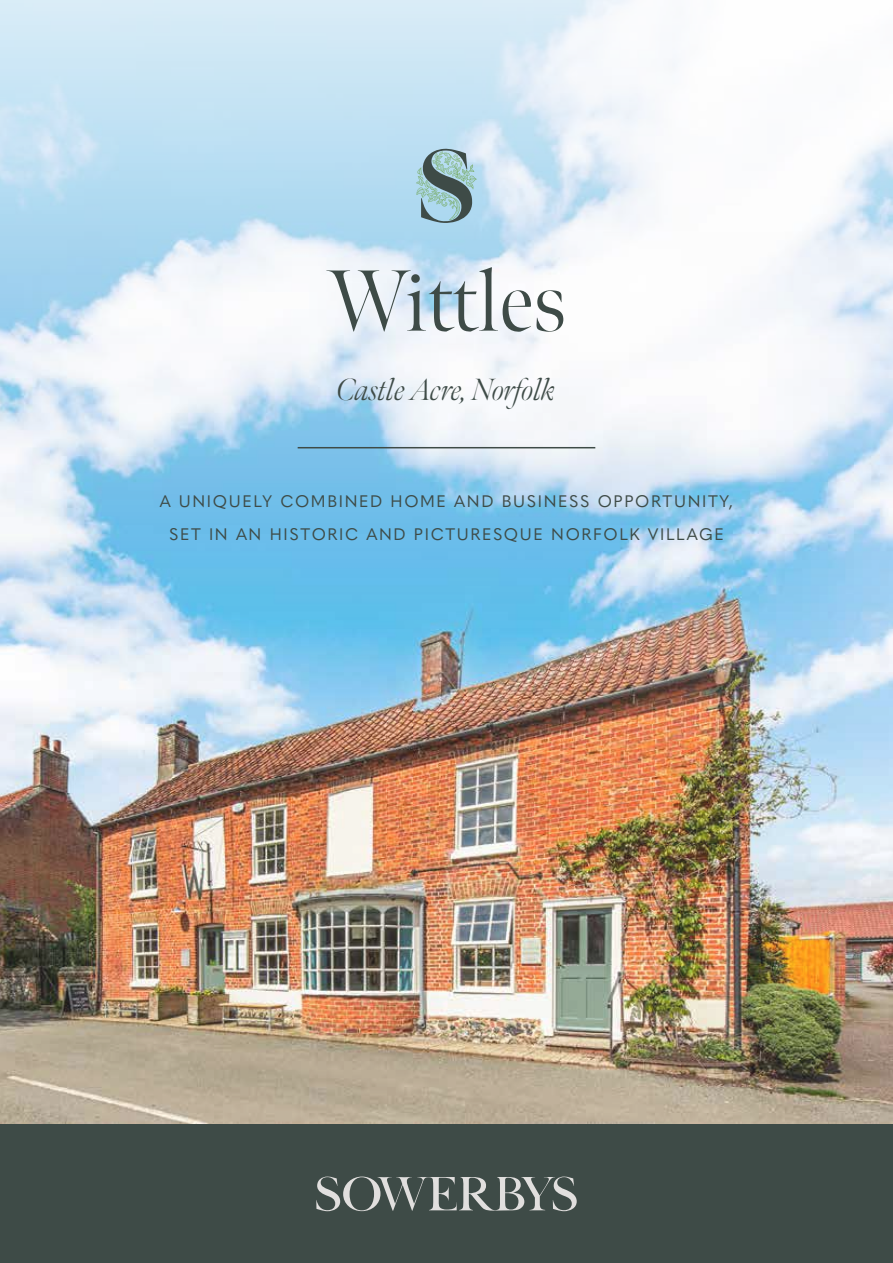
<style>
.page{position:relative;width:893px;height:1263px;background:#fff}
.page>*{position:absolute;margin:0;border:0;box-sizing:border-box;transform-origin:0 0}
.t1{font:300 87px "Meno Banner";letter-spacing:-.005em;color:#3e4b47}
.t2{font:italic 300 30.6px "Meno Banner";color:#3e4b47}
.t3{font:16.5px/32.8px "Quasimoda";letter-spacing:.1em;color:#3e4b47;text-align:center}
</style>
<div class="page">
<img style="left:0;top:0;width:893px;height:1125px">
<div style="left:0;top:1125px;width:893px;height:138px;background:#3e4b47"></div>
<svg style="left:316px;top:1176px;width:261px;height:35px"></svg>
<hr style="left:298px;top:447px;width:297px;height:1px;background:#3e4b47">
<svg style="left:416px;top:149px;width:61px;height:74px;background:#8bacb1"></svg>
<h1 class="t1" style="left:326px;top:249px;width:242px">Wittles</h1>
<h2 class="t2" style="left:337px;top:372px;width:220px">Castle Acre, Norfolk</h2>
<p class="t3" style="left:160px;top:483px;width:575px">A UNIQUELY COMBINED HOME AND BUSINESS OPPORTUNITY,<br>SET IN AN HISTORIC AND PICTURESQUE NORFOLK VILLAGE</p>
</div>
